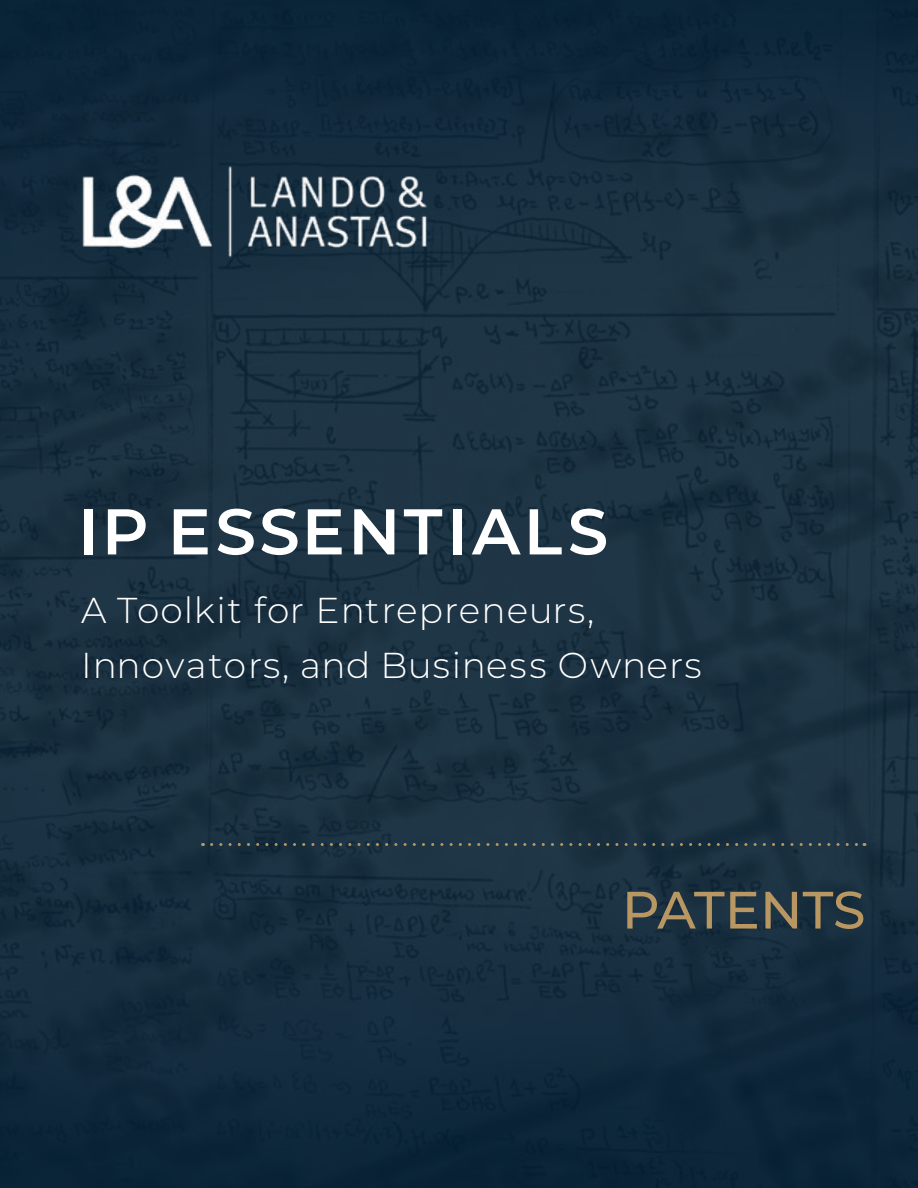
<style>
.page{position:relative;width:918px;height:1188px;background:#fff}
.page>*{position:absolute;margin:0;border:0;box-sizing:border-box;transform-origin:0 0}
.t1{font:600 64.5px "Montserrat";letter-spacing:.05em;color:#fff}
.t2{font:500 52.5px "Montserrat";letter-spacing:-.005em;color:#b99763}
.t3{font:300 36px/55.5px "Montserrat";letter-spacing:.03em;color:#fff}
</style>
<div class="page">
<div style="left:0;top:0;width:918px;height:1188px;background:linear-gradient(to right,#152d3e,#182f40)"></div>
<img style="left:48px;top:152px;width:414px;height:119px">
<svg style="left:212px;top:843px;width:653px;height:3px;background:#414a49"></svg>
<h1 class="t1" style="left:78px;top:486px;width:532px">IP ESSENTIALS</h1>
<p class="t3" style="left:81px;top:581px;width:622px">A Toolkit for Entrepreneurs,<br>Innovators, and Business Owners</p>
<h2 class="t2" style="left:622px;top:873px;width:245px">PATENTS</h2>
</div>
